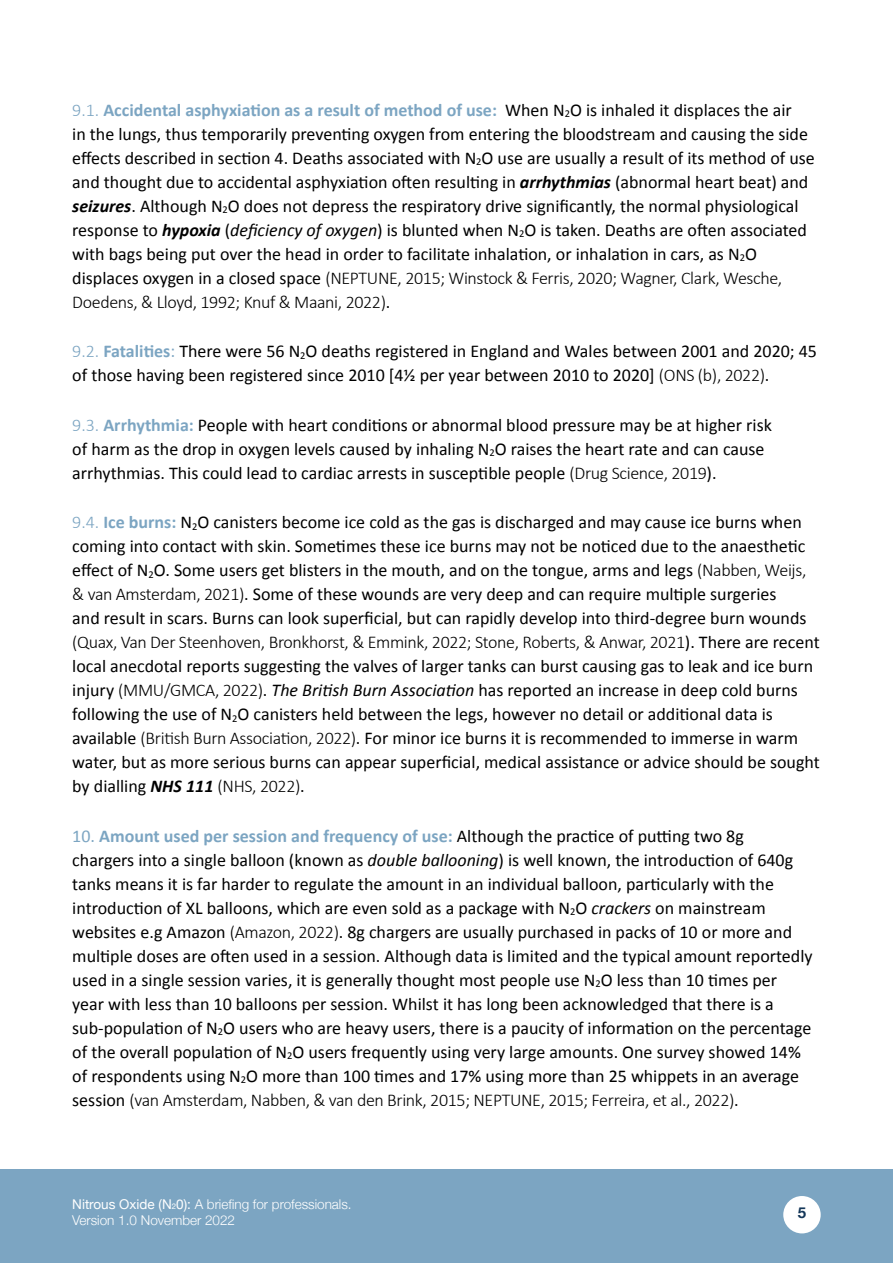
<style>
.page{position:relative;width:893px;height:1263px;background:#fff}
.page>*{position:absolute;margin:0;border:0;box-sizing:border-box;transform-origin:0 0}
.t1{font:18px/24px "Calibri";color:#000}
.t2{font:700 15px "Helvetica Neue";color:#143759}
.t3{font:300 13.5px/16.2px "Helvetica Neue";color:#fff}
.s1{font-weight:300;color:#7ca5c2}
.s2{font-weight:700;color:#7ca5c2}
.s3{font-weight:700;font-style:italic}
.s4{font-style:italic}
.s5{font-weight:300}
.s6{color:#7ca5c2}
.s7{font-weight:400}
.s8{font-weight:400;font-size:7.8px}
</style>
<div class="page">
<div style="left:0;top:1169px;width:893px;height:94px;background:#7ca5c2"></div>
<div style="left:783px;top:1196px;width:38px;height:37px;background:#fff;border-radius:50%"></div>
<p class="t1" style="left:72px;top:98px;width:744px"><span class="s1">9.1.</span> <span class="s2">Accidental asphyxiation as a result of method of use:</span> When N<sub>2</sub>O is inhaled it displaces the air<br>in the lungs, thus temporarily preventing oxygen from entering the bloodstream and causing the side effects described in section 4. Deaths associated with N<sub>2</sub>O use are usually a result of its method of use and thought due to accidental asphyxiation often resulting in <span class="s3">arrhythmias</span> (abnormal heart beat) and <span class="s3">seizures</span>. Although N<sub>2</sub>O does not depress the respiratory drive significantly, the normal physiological response to <span class="s3">hypoxia</span> (<span class="s4">deficiency of oxygen</span>) is blunted when N<sub>2</sub>O is taken. Deaths are often associated with bags being put over the head in order to facilitate inhalation, or inhalation in cars, as N<sub>2</sub>O displaces oxygen in a closed space <span class="s5">(NEPTUNE, 2015; Winstock &amp; Ferris, 2020; Wagner, Clark, Wesche, Doedens, &amp; Lloyd, 1992; Knuf &amp; Maani, 2022)</span>.</p>
<p class="t1" style="left:72px;top:339px;width:746px"><span class="s1">9.2.</span> <span class="s2">Fatalities</span><span class="s6">:</span> There were 56 N<sub>2</sub>O deaths registered in England and Wales between 2001 and 2020; 45 of those having been registered since 2010 [4½ per year between 2010 to 2020] <span class="s5">(ONS (b), 2022)</span>.</p>
<p class="t1" style="left:72px;top:413px;width:701px"><span class="s1">9.3.</span> <span class="s2">Arrhythmia:</span> People with heart conditions or abnormal blood pressure may be at higher risk of harm as the drop in oxygen levels caused by inhaling N<sub>2</sub>O raises the heart rate and can cause arrhythmias. This could lead to cardiac arrests in susceptible people <span class="s5">(Drug Science, 2019</span>).</p>
<p class="t1" style="left:72px;top:510px;width:749px"><span class="s1">9.4.</span> <span class="s2">Ice burns:</span> N<sub>2</sub>O canisters become ice cold as the gas is discharged and may cause ice burns when coming into contact with skin. Sometimes these ice burns may not be noticed due to the anaesthetic effect of N<sub>2</sub>O. Some users get blisters in the mouth, and on the tongue, arms and legs <span class="s5">(Nabben, Weijs, &amp; van Amsterdam, 2021)</span>. Some of these wounds are very deep and can require multiple surgeries<br>and result in scars. Burns can look superficial, but can rapidly develop into third-degree burn wounds <span class="s5">(Quax, Van Der Steenhoven, Bronkhorst, &amp; Emmink, 2022; Stone, Roberts, &amp; Anwar, 2021</span>). There are recent local anecdotal reports suggesting the valves of larger tanks can burst causing gas to leak and ice burn injury <span class="s5">(MMU/GMCA, 2022)</span>. <span class="s4">The British Burn Association</span> has reported an increase in deep cold burns following the use of N<sub>2</sub>O canisters held between the legs, however no detail or additional data is available <span class="s5">(British Burn Association, 2022)</span>. For minor ice burns it is recommended to immerse in warm water, but as more serious burns can appear superficial, medical assistance or advice should be sought by dialling <span class="s3">NHS 111</span> <span class="s5">(NHS, 2022)</span>.</p>
<p class="t1" style="left:72px;top:824px;width:742px"><span class="s6">10.</span> <span class="s2">Amount used per session and frequency of use:</span> Although the practice of putting two 8g<br>chargers into a single balloon (known as <span class="s4">double ballooning</span>) is well known, the introduction of 640g tanks means it is far harder to regulate the amount in an individual balloon, particularly with the introduction of XL balloons, which are even sold as a package with N<sub>2</sub>O <span class="s4">crackers</span> on mainstream websites e.g Amazon <span class="s5">(Amazon, 2022)</span>. 8g chargers are usually purchased in packs of 10 or more and multiple doses are often used in a session. Although data is limited and the typical amount reportedly used in a single session varies, it is generally thought most people use N<sub>2</sub>O less than 10 times per year with less than 10 balloons per session. Whilst it has long been acknowledged that there is a sub-population of N<sub>2</sub>O users who are heavy users, there is a paucity of information on the percentage of the overall population of N<sub>2</sub>O users frequently using very large amounts. One survey showed 14% of respondents using N<sub>2</sub>O more than 100 times and 17% using more than 25 whippets in an average session <span class="s5">(van Amsterdam, Nabben, &amp; van den Brink, 2015; NEPTUNE, 2015; Ferreira, et al., 2022)</span>.</p>
<p class="t3" style="left:72px;top:1195px;width:281px"><span class="s7">Nitrous Oxide (N</span><span class="s8">2</span><span class="s7">0):</span> A briefing for professionals.<br>Version 1.0 November 2022</p>
<p class="t2" style="left:798px;top:1201px;width:10px">5</p>
</div>
